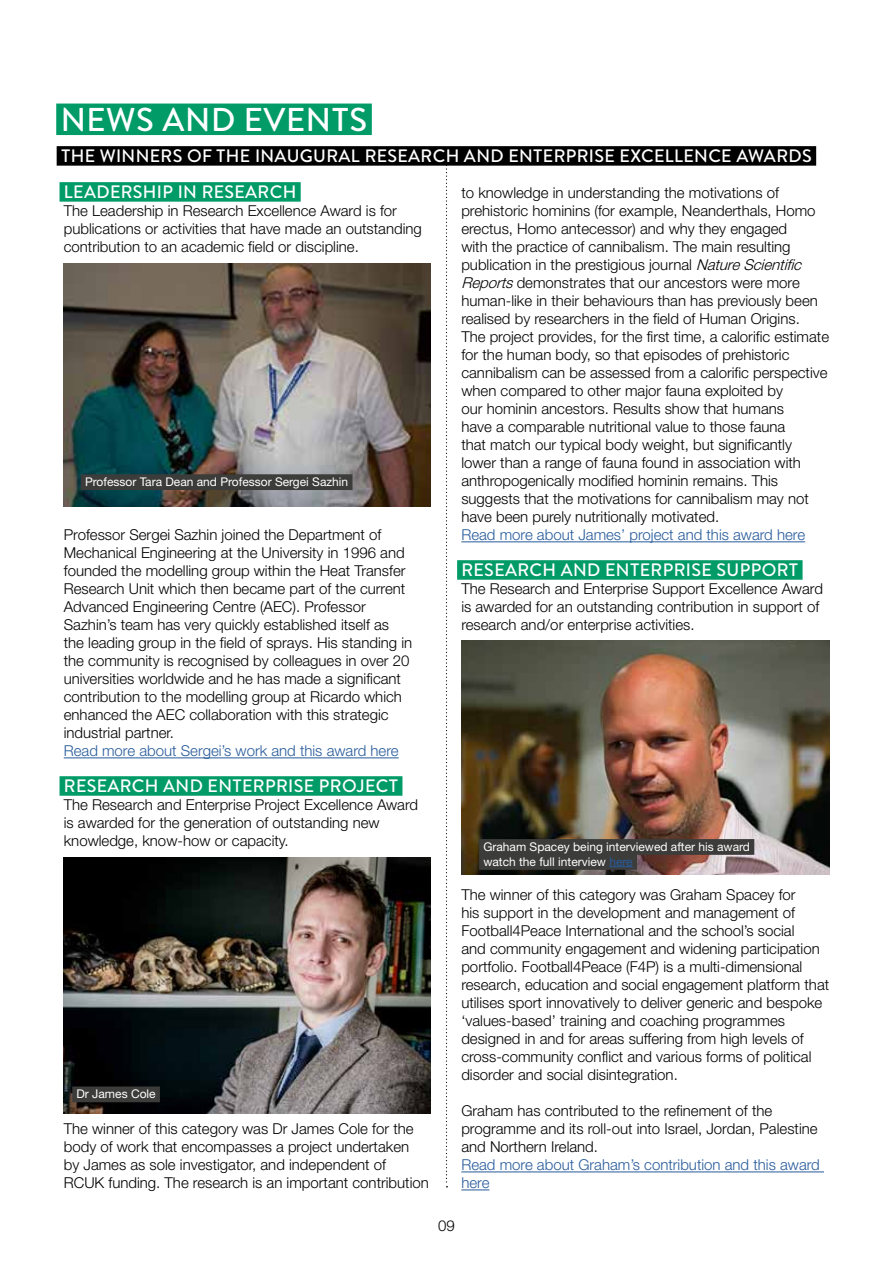
<style>
.page{position:relative;width:893px;height:1263px;background:#fff}
.page>*{position:absolute;margin:0;border:0;box-sizing:border-box;transform-origin:0 0}
.t1{font:500 33px "Brandon Text";letter-spacing:.02em;color:#fff}
.t2{font:500 18px "Brandon Text";letter-spacing:.02em;color:#fff}
.t3{font:300 15px/18px "Helvetica Neue LT Std";color:#000}
.t4{font:300 15px/18px "Helvetica Neue LT Std";color:#275b9b}
.t5{font:12px/15px "Helvetica Neue LT Std";color:#fff}
.s1{font-style:italic}
.s2{color:#275b9b}
</style>
<div class="page">
<svg style="left:446px;top:166px;width:1px;height:1021px"></svg>
<div style="left:56px;top:104px;width:316px;height:31px;background:#009b67"></div>
<div style="left:60px;top:182px;width:241px;height:20px;background:#009b67"></div>
<img style="left:64px;top:264px;width:366px;height:242px">
<div style="left:81px;top:474px;width:271px;height:16px;background:#3c3c3b"></div>
<hr style="left:64px;top:757px;width:335px;height:1px;background:#275b9b">
<div style="left:60px;top:776px;width:342px;height:20px;background:#009b67"></div>
<img style="left:64px;top:857px;width:366px;height:257px">
<div style="left:72px;top:1086px;width:88px;height:16px;background:#3c3c3b"></div>
<hr style="left:461px;top:541px;width:344px;height:1px;background:#275b9b">
<div style="left:457px;top:560px;width:346px;height:20px;background:#009b67"></div>
<img style="left:461px;top:640px;width:368px;height:235px">
<hr style="left:461px;top:1171px;width:363px;height:1px;background:#275b9b">
<svg style="left:461px;top:1189px;width:28px;height:1px"></svg>
<div style="left:479px;top:839px;width:275px;height:16px;background:#3c3c3b"></div>
<div style="left:479px;top:854px;width:158px;height:16px;background:#3c3c3b"></div>
<svg style="left:609px;top:866px;width:24px;height:1px"></svg>
<div style="left:57px;top:146px;width:759px;height:20px;background:#000"></div>
<h1 class="t1" style="left:61px;top:97px;width:308px">NEWS AND EVENTS</h1>
<p class="t2" style="left:61px;top:144px;width:752px">THE WINNERS OF THE INAUGURAL RESEARCH AND ENTERPRISE EXCELLENCE AWARDS</p>
<p class="t2" style="left:64px;top:180px;width:234px">LEADERSHIP IN RESEARCH</p>
<p class="t3" style="left:64px;top:202px;width:360px">The Leadership in Research Excellence Award is for publications or activities that have made an outstanding contribution to an academic field or discipline.</p>
<p class="t5" style="left:85px;top:474px;width:265px">Professor Tara Dean and Professor Sergei Sazhin</p>
<p class="t3" style="left:64px;top:526px;width:350px">Professor Sergei Sazhin joined the Department of Mechanical Engineering at the University in 1996 and founded the modelling group within the Heat Transfer Research Unit which then became part of the current Advanced Engineering Centre (AEC). Professor Sazhin’s team has very quickly established itself as the leading group in the field of sprays. His standing in the community is recognised by colleagues in over 20 universities worldwide and he has made a significant contribution to the modelling group at Ricardo which enhanced the AEC collaboration with this strategic industrial partner.</p>
<p class="t4" style="left:64px;top:742px;width:336px">Read more about Sergei’s work and this award here</p>
<p class="t2" style="left:64px;top:774px;width:336px">RESEARCH AND ENTERPRISE PROJECT</p>
<p class="t3" style="left:64px;top:796px;width:356px">The Research and Enterprise Project Excellence Award is awarded for the generation of outstanding new knowledge, know-how or capacity.</p>
<p class="t5" style="left:77px;top:1086px;width:81px">Dr James Cole</p>
<p class="t3" style="left:64px;top:1120px;width:367px">The winner of this category was Dr James Cole for the body of work that encompasses a project undertaken<br>by James as sole investigator, and independent of RCUK funding. The research is an important contribution</p>
<p class="t3" style="left:461px;top:184px;width:369px">to knowledge in understanding the motivations of prehistoric hominins (for example, Neanderthals, Homo erectus, Homo antecessor) and why they engaged<br>with the practice of cannibalism. The main resulting publication in the prestigious journal <span class="s1">NatureScientific Reports</span>demonstrates that our ancestors were more human-like in their behaviours than has previously been realised by researchers in the field of Human Origins.<br>The project provides, for the first time, a calorific estimate for the human body, so that episodes of prehistoric cannibalism can be assessed from a calorific perspective when compared to other major fauna exploited by<br>our hominin ancestors. Results show that humans<br>have a comparable nutritional value to those fauna<br>that match our typical body weight, but significantly lower than a range of fauna found in association with anthropogenically modified hominin remains. This suggests that the motivations for cannibalism may not have been purely nutritionally motivated.</p>
<p class="t4" style="left:461px;top:526px;width:345px">Read more about James’ project and this award here</p>
<p class="t2" style="left:461px;top:558px;width:338px">RESEARCH AND ENTERPRISE SUPPORT</p>
<p class="t3" style="left:461px;top:580px;width:363px">The Research and Enterprise Support Excellence Award is awarded for an outstanding contribution in support of research and/or enterprise activities.</p>
<p class="t5" style="left:483px;top:839px;width:268px">Graham Spacey being interviewed after his award watch the full interview <span class="s2">here</span></p>
<p class="t3" style="left:461px;top:886px;width:369px">The winner of this category was Graham Spacey for<br>his support in the development and management of Football4Peace International and the school’s social<br>and community engagement and widening participation portfolio. Football4Peace (F4P) is a multi-dimensional research, education and social engagement platform that utilises sport innovatively to deliver generic and bespoke ‘values-based’ training and coaching programmes designed in and for areas suffering from high levels of cross-community conflict and various forms of political disorder and social disintegration.</p>
<p class="t3" style="left:461px;top:1102px;width:358px">Graham has contributed to the refinement of the programme and its roll-out into Israel, Jordan, Palestine and Northern Ireland.</p>
<p class="t4" style="left:461px;top:1156px;width:360px">Read more about Graham’s contribution and this award here</p>
<p class="t3" style="left:438px;top:1216px;width:18px">09</p>
</div>
